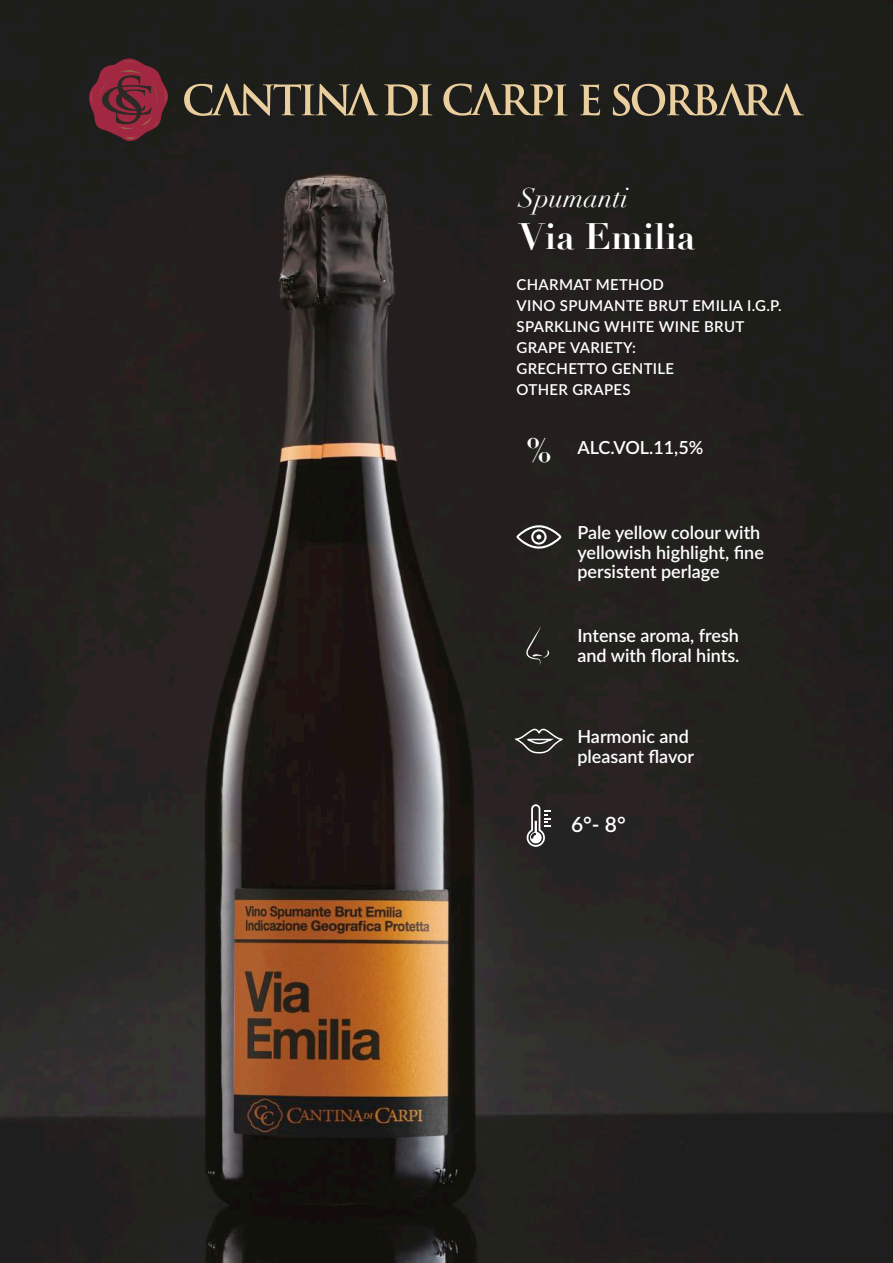
<style>
.page{position:relative;width:893px;height:1263px;background:#fff}
.page>*{position:absolute;margin:0;border:0;box-sizing:border-box;transform-origin:0 0}
.t1{font:700 36px "Didot";color:#fff}
.t2{font:700 33px "Didot";color:#fff}
.t3{font:italic 27px "Didot";color:#fff}
.t4{font:600 21px "Lato";color:#fff}
.t5{font:600 18px/19.5px "Lato";color:#fff}
.t6{font:600 15px/21px "Lato";letter-spacing:.02em;color:#fff}
</style>
<div class="page">
<img style="left:0;top:0;width:893px;height:1263px">
<svg style="left:184px;top:84px;width:194px;height:32px;background:#5a5141"></svg>
<svg style="left:384px;top:84px;width:48px;height:32px;background:#665c48"></svg>
<svg style="left:613px;top:84px;width:191px;height:32px;background:#625848"></svg>
<svg style="left:89px;top:58px;width:80px;height:83px;background:#6c2633"></svg>
<svg style="left:443px;top:83px;width:124px;height:33px;background:#5d5442"></svg>
<svg style="left:580px;top:84px;width:20px;height:31px"></svg>
<svg style="left:517px;top:525px;width:44px;height:24px"></svg>
<svg style="left:526px;top:626px;width:24px;height:40px"></svg>
<svg style="left:514px;top:727px;width:50px;height:27px"></svg>
<svg style="left:526px;top:804px;width:25px;height:43px"></svg>
<h3 class="t3" style="left:519px;top:181px;width:111px">Spumanti</h3>
<h1 class="t1" style="left:519px;top:214px;width:178px">Via Emilia</h1>
<p class="t6" style="left:517px;top:273px;width:267px">CHARMAT METHOD<br>VINO SPUMANTE BRUT EMILIA I.G.P.<br>SPARKLING WHITE WINE BRUT<br>GRAPE VARIETY:<br>GRECHETTO GENTILE<br>OTHER GRAPES</p>
<h2 class="t2" style="left:526px;top:430px;width:27px">%</h2>
<p class="t5" style="left:577px;top:437px;width:128px">ALC.VOL.11,5%</p>
<p class="t5" style="left:577px;top:522px;width:188px">Pale yellow colour with yellowish highlight, fine persistent perlage</p>
<p class="t5" style="left:577px;top:626px;width:164px">Intense aroma, fresh and with floral hints.</p>
<p class="t5" style="left:577px;top:727px;width:118px">Harmonic and pleasant flavor</p>
<p class="t4" style="left:571px;top:811px;width:56px">6°- 8°</p>
</div>
